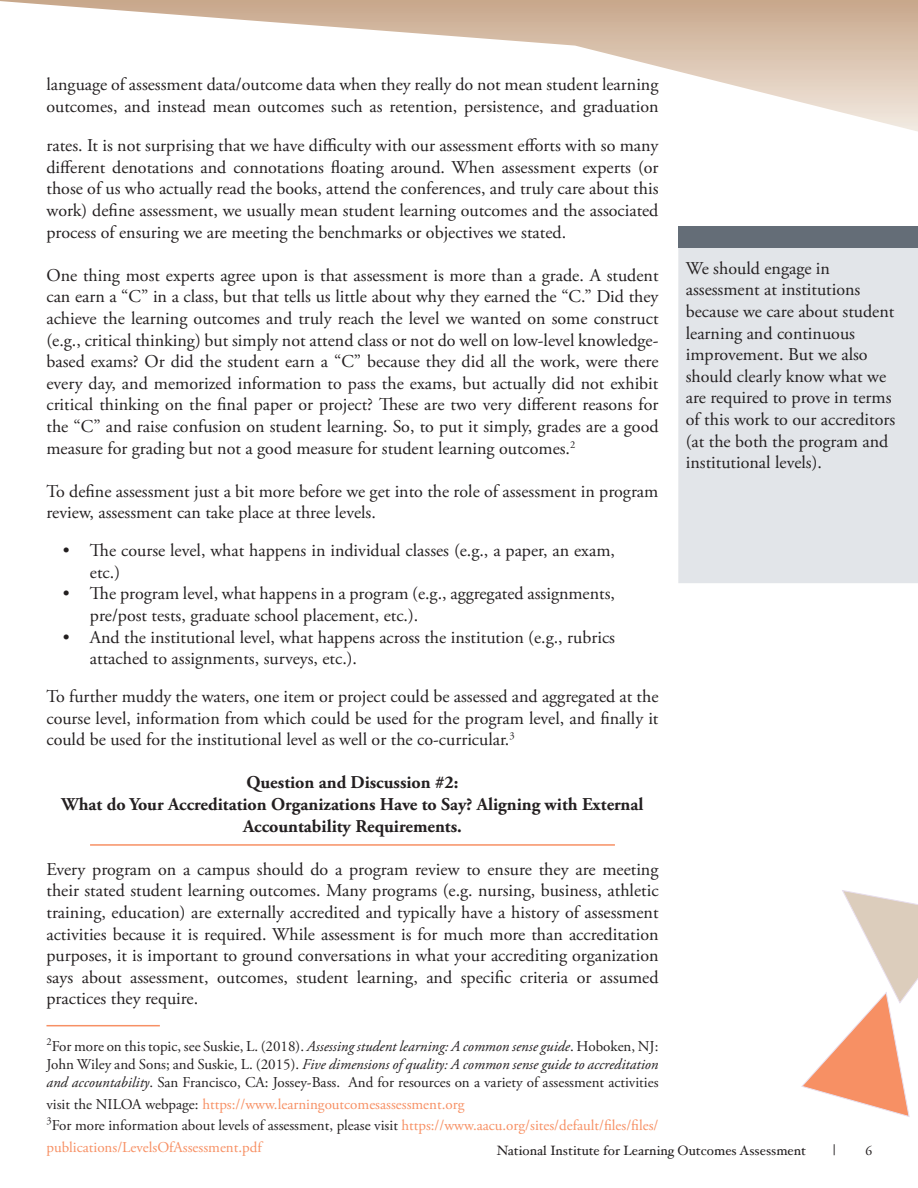
<style>
.page{position:relative;width:918px;height:1188px;background:#fff}
.page>*{position:absolute;margin:0;border:0;box-sizing:border-box;transform-origin:0 0}
.t1{font:18px/21.6px "Adobe Garamond Pro";color:#231f20}
.t2{font:700 18px/21.6px "Adobe Garamond Pro";color:#231f20;text-align:center}
.t3{font:15px/18px "Adobe Garamond Pro";color:#231f20;text-align:justify}
.t4{font:15px/21.6px "Adobe Garamond Pro";color:#f79064}
.t5{font:15px "Hoefler Text";color:#231f20}
.t6{font:13.5px "Hoefler Text";color:#231f20}
.t7{font:13.5px "Adobe Garamond Pro";color:#231f20}
.s1{font-style:italic}
.s2{color:#231f20}
</style>
<div class="page">
<svg style="left:0;top:0;width:918px;height:132px"></svg>
<svg style="left:678px;top:248px;width:240px;height:335px;background:#e2e5e9"></svg>
<div style="left:678px;top:226px;width:240px;height:22px;background:#646d77"></div>
<svg style="left:801px;top:890px;width:117px;height:227px"></svg>
<hr style="left:46px;top:1025px;width:114px;height:1px;background:#f79064">
<hr style="left:90px;top:844px;width:525px;height:2px;background:#f79064">
<p class="t1" style="left:46px;top:74px;width:614px">language of assessment data/outcome data when they really do not mean student learning outcomes, and instead mean outcomes such as retention, persistence, and graduation</p>
<p class="t1" style="left:46px;top:135px;width:614px;text-align:justify">rates. It is not surprising that we have difficulty with our assessment efforts with so many different denotations and connotations floating around. When assessment experts (or those of us who actually read the books, attend the conferences, and truly care about this work) define assessment, we usually mean student learning outcomes and the associated process of ensuring we are meeting the benchmarks or objectives we stated.</p>
<p class="t1" style="left:46px;top:265px;width:614px;text-align:justify">One thing most experts agree upon is that assessment is more than a grade. A student can earn a “C” in a class, but that tells us little about why they earned the “C.” Did they achieve the learning outcomes and truly reach the level we wanted on some construct (e.g., critical thinking) but simply not attend class or not do well on low-level knowledge&shy;based exams? Or did the student earn a “C” because they did all the work, were there every day, and memorized information to pass the exams, but actually did not exhibit critical thinking on the final paper or project? These are two very different reasons for the “C” and raise confusion on student learning. So, to put it simply, grades are a good measure for grading but not a good measure for student learning outcomes.<sup>2</sup></p>
<p class="t1" style="left:46px;top:481px;width:613px">To define assessment just a bit more before we get into the role of assessment in program review, assessment can take place at three levels.</p>
<p class="t1" style="left:90px;top:540px;width:527px;text-indent:-27px">• The course level, what happens in individual classes (e.g., a paper, an exam, etc.)</p>
<p class="t1" style="left:90px;top:583px;width:527px;text-indent:-27px">• The program level, what happens in a program (e.g., aggregated assignments, pre/post tests, graduate school placement, etc.).</p>
<p class="t1" style="left:90px;top:627px;width:527px;text-indent:-27px">• And the institutional level, what happens across the institution (e.g., rubrics attached to assignments, surveys, etc.).</p>
<p class="t1" style="left:46px;top:686px;width:614px;text-align:justify">To further muddy the waters, one item or project could be assessed and aggregated at the course level, information from which could be used for the program level, and finally it could be used for the institutional level as well or the co-curricular.<sup>3</sup></p>
<p class="t2" style="left:61px;top:772px;width:584px">Question and Discussion #2:<br>What do Your Accreditation Organizations Have to Say? Aligning with External<br>Accountability Requirements.</p>
<p class="t1" style="left:46px;top:859px;width:614px;text-align:justify">Every program on a campus should do a program review to ensure they are meeting their stated student learning outcomes. Many programs (e.g. nursing, business, athletic training, education) are externally accredited and typically have a history of assessment activities because it is required. While assessment is for much more than accreditation purposes, it is important to ground conversations in what your accrediting organization says about assessment, outcomes, student learning, and specific criteria or assumed practices they require.</p>
<p class="t3" style="left:46px;top:1038px;width:614px"><sup>2</sup>For more on this topic, see Suskie, L. (2018). <span class="s1">Assessing student learning: A common sense guide</span>. Hoboken, NJ:<br>John Wiley and Sons; and Suskie, L. (2015). <span class="s1">Five dimensions of quality: A common sense guide to accreditation and accountability</span>. San Francisco, CA: Jossey-Bass. And for resources on a variety of assessment activities</p>
<p class="t4" style="left:46px;top:1094px;width:614px"><span class="s2">visit the NILOA webpage:</span> https://www.learningoutcomesassessment.org<br><sup>3</sup><span class="s2">For more information about levels of assessment, please visit</span> https://www.aacu.org/sites/default/files/files/ publications/LevelsOfAssessment.pdf</p>
<p class="t1" style="left:686px;top:258px;width:211px">We should engage in assessment at institutions because we care about student learning and continuous improvement. But we also should clearly know what we are required to prove in terms of this work to our accreditors (at the both the program and institutional levels).</p>
<p class="t6" style="left:497px;top:1143px;width:311px">National Institute for Learning Outcomes Assessment</p>
<p class="t5" style="left:833px;top:1141px;width:4px">|</p>
<p class="t7" style="left:866px;top:1143px;width:8px">6</p>
</div>
